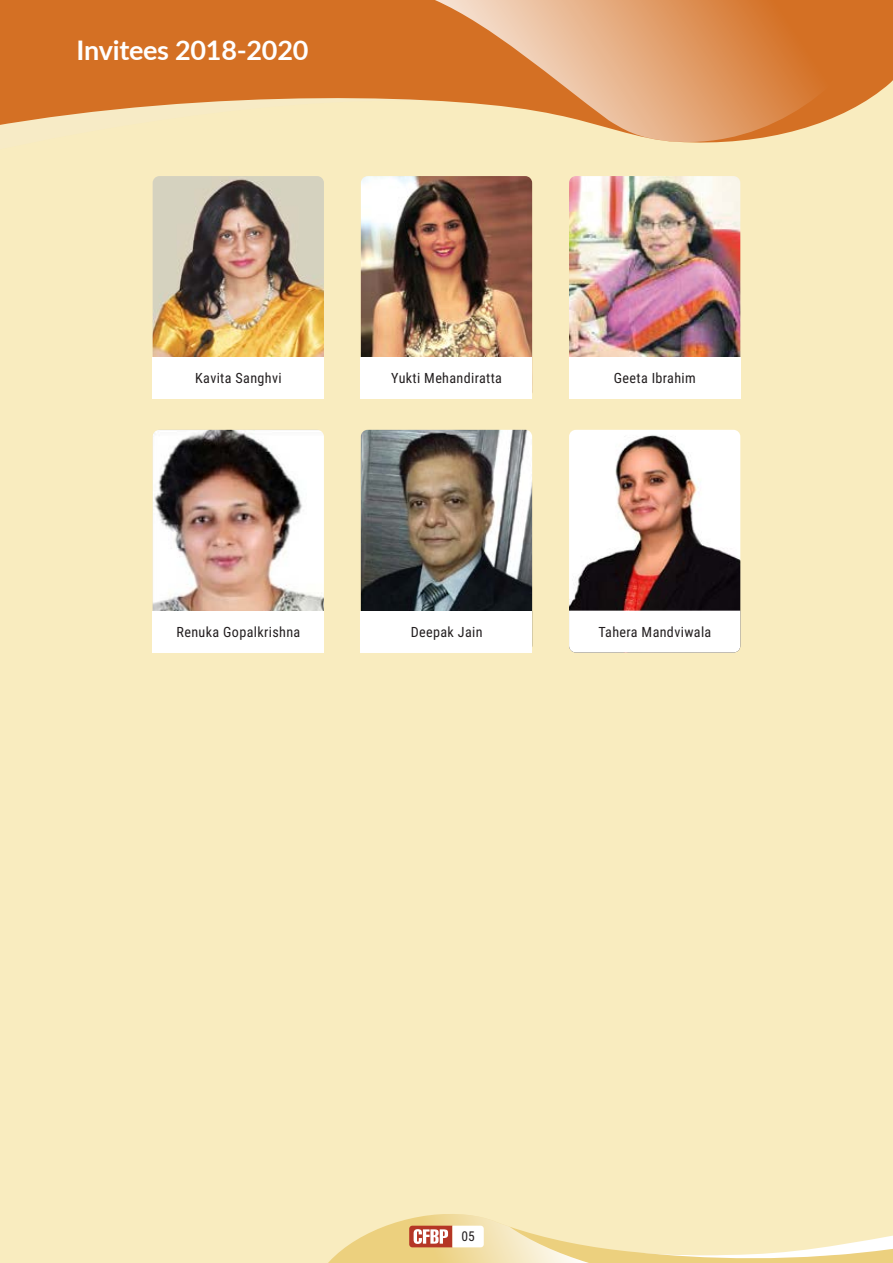
<style>
.page{position:relative;width:893px;height:1263px;background:#f9ecbf}
.page>*{position:absolute;margin:0;border:0;box-sizing:border-box;transform-origin:0 0}
.t1{font:700 27px "Lato";letter-spacing:-.01em;color:#fff}
.t2{font:14.1px "Roboto Condensed";letter-spacing:.025em;color:#231f20}
.t3{font:13.5px "Roboto Condensed";color:#231f20}
</style>
<div class="page">
<svg style="left:0;top:0;width:435px;height:125px;fill:#d47024"></svg>
<svg style="left:435px;top:0;width:458px;height:143px;background:#e19e65"></svg>
<svg style="left:328px;top:1214px;width:565px;height:49px"></svg>
<img style="left:153px;top:176px;width:171px;height:181px">
<div style="left:153px;top:357px;width:171px;height:42px;background:#fff"></div>
<img style="left:361px;top:176px;width:171px;height:181px">
<div style="left:361px;top:357px;width:171px;height:42px;background:#fff"></div>
<img style="left:569px;top:176px;width:171px;height:181px">
<div style="left:569px;top:357px;width:171px;height:42px;background:#fff"></div>
<img style="left:153px;top:430px;width:171px;height:181px">
<div style="left:153px;top:611px;width:171px;height:41px;background:#fff"></div>
<img style="left:361px;top:430px;width:171px;height:181px">
<div style="left:361px;top:611px;width:171px;height:41px;background:#fff"></div>
<img style="left:569px;top:430px;width:171px;height:181px">
<div style="left:569px;top:611px;width:171px;height:41px;background:#fff"></div>
<h1 class="t1" style="left:77px;top:30px;width:233px">Invitees 2018-2020</h1>
<p class="t2" style="left:195px;top:368px;width:88px">Kavita Sanghvi</p>
<p class="t2" style="left:391px;top:368px;width:112px">Yukti Mehandiratta</p>
<p class="t2" style="left:614px;top:368px;width:83px">Geeta Ibrahim</p>
<p class="t2" style="left:177px;top:622px;width:125px">Renuka Gopalkrishna</p>
<p class="t2" style="left:411px;top:622px;width:73px">Deepak Jain</p>
<p class="t2" style="left:598px;top:622px;width:115px">Tahera Mandviwala</p>
<p class="t3" style="left:461px;top:1227px;width:15px">05</p>
</div>
